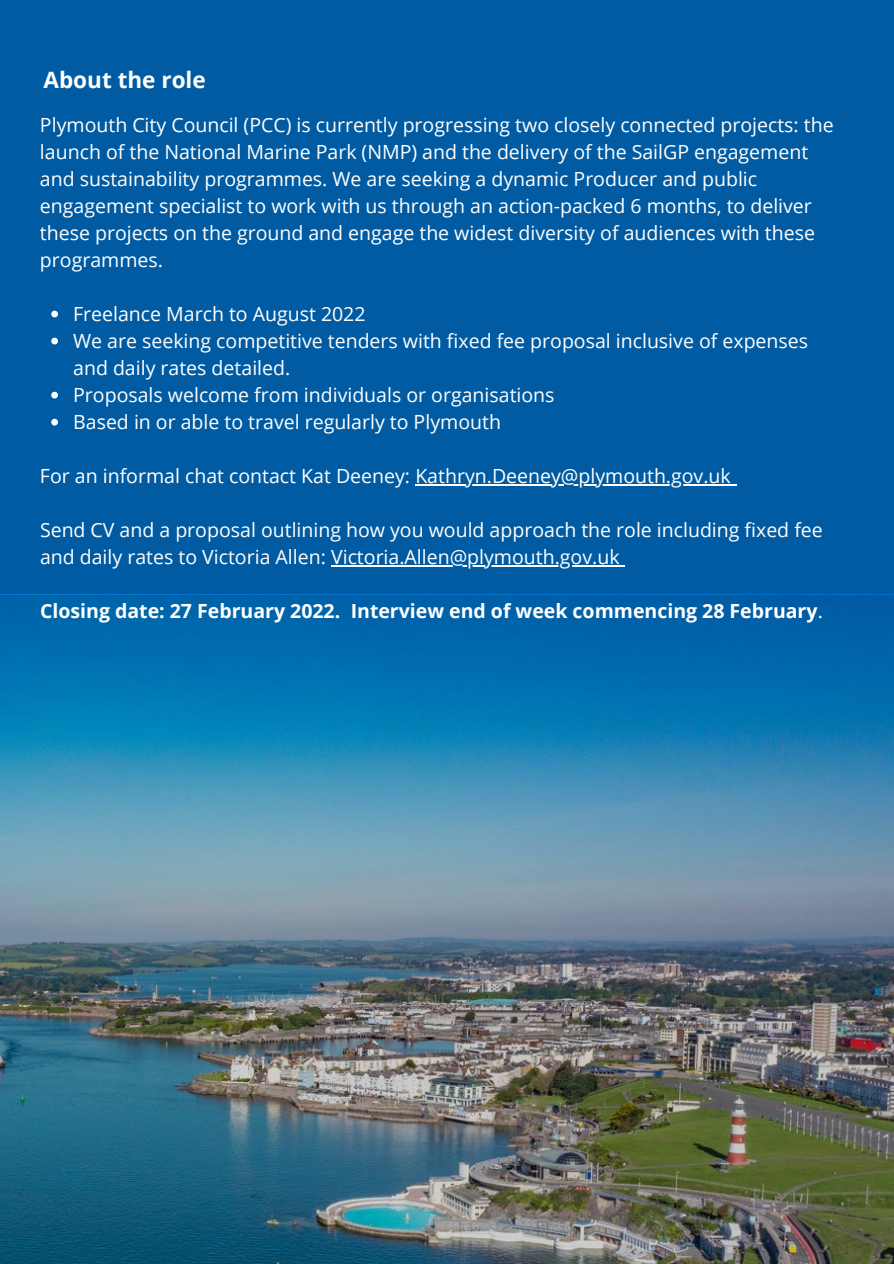
<style>
.page{position:relative;width:894px;height:1264px;background:#fff}
.page>*{position:absolute;margin:0;border:0;box-sizing:border-box;transform-origin:0 0}
.t1{font:700 22.5px "Open Sans";color:#fff}
.t2{font:19.5px/27px "Open Sans";color:#fff}
.t3{font:700 19.5px "Open Sans";color:#fff}
.s1{font-weight:400}
</style>
<div class="page">
<div style="left:0;top:0;width:893px;height:1263px;background:#015ba3"></div>
<img style="left:0;top:600px;width:893px;height:663px">
<svg style="left:51px;top:310px;width:7px;height:7px"></svg>
<svg style="left:51px;top:338px;width:7px;height:6px"></svg>
<svg style="left:51px;top:392px;width:7px;height:6px"></svg>
<svg style="left:51px;top:419px;width:7px;height:6px"></svg>
<hr style="left:415px;top:484px;width:315px;height:1px;background:#fff">
<hr style="left:331px;top:565px;width:288px;height:1px;background:#fff">
<p class="t1" style="left:43px;top:64px;width:164px">About the role</p>
<p class="t2" style="left:40px;top:110px;width:795px">Plymouth City Council (PCC) is currently progressing two closely connected projects: the launch of the National Marine Park (NMP) and the delivery of the SailGP engagement and sustainability programmes. We are seeking a dynamic Producer and public engagement specialist to work with us through an action-packed 6 months, to deliver these projects on the ground and engage the widest diversity of audiences with these programmes.</p>
<p class="t2" style="left:73px;top:300px;width:294px">Freelance March to August 2022</p>
<p class="t2" style="left:73px;top:327px;width:736px">We are seeking competitive tenders with fixed fee proposal inclusive of expenses and daily rates detailed.</p>
<p class="t2" style="left:73px;top:381px;width:482px">Proposals welcome from individuals or organisations</p>
<p class="t2" style="left:73px;top:408px;width:429px">Based in or able to travel regularly to Plymouth</p>
<p class="t2" style="left:40px;top:462px;width:692px">For an informal chat contact Kat Deeney: Kathryn.Deeney@plymouth.gov.uk</p>
<p class="t2" style="left:40px;top:516px;width:784px">Send CV and a proposal outlining how you would approach the role including fixed fee and daily rates to Victoria Allen: Victoria.Allen@plymouth.gov.uk</p>
<p class="t3" style="left:40px;top:597px;width:784px">Closing date: 27 February 2022. Interview end of week commencing 28 February<span class="s1">.</span></p>
</div>
